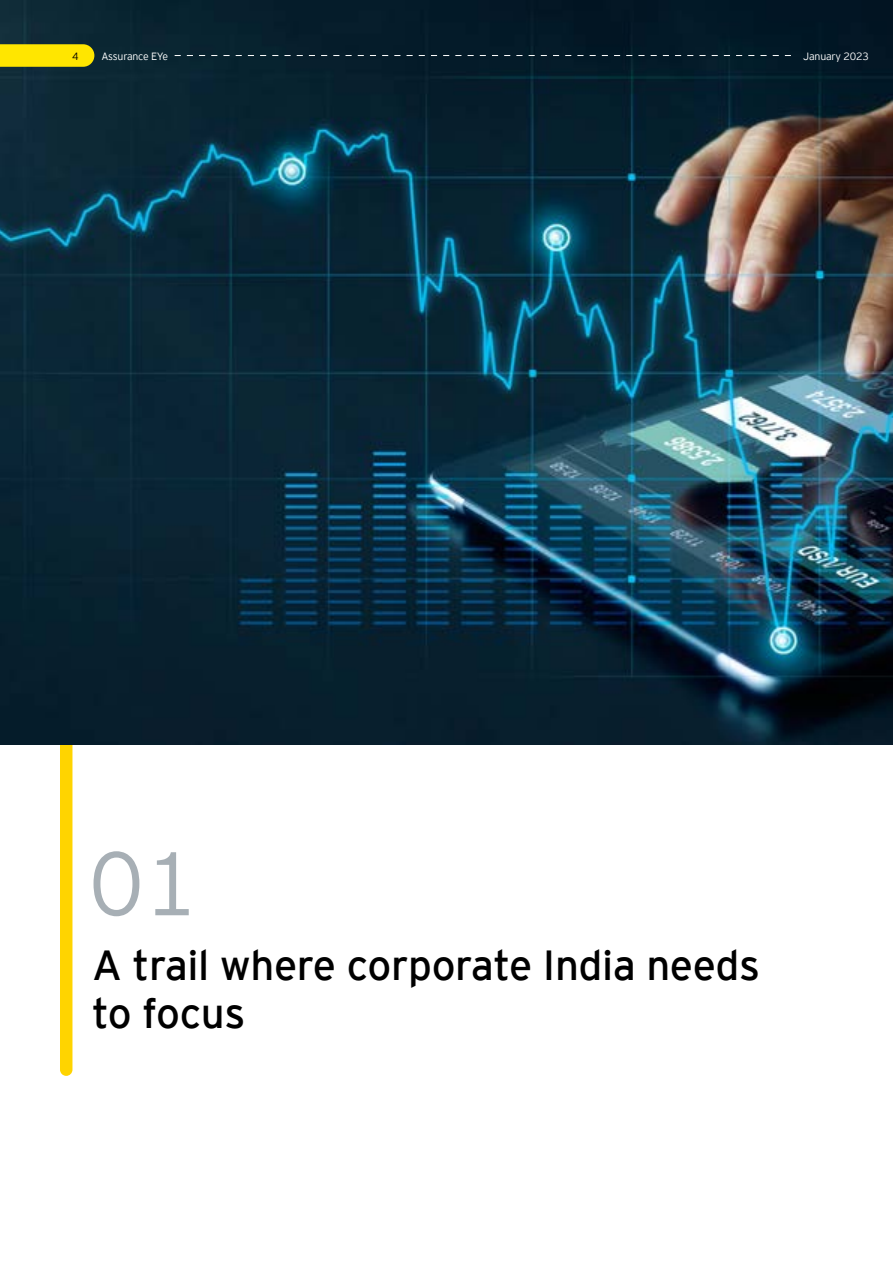
<style>
.page{position:relative;width:893px;height:1263px;background:#fff}
.page>*{position:absolute;margin:0;border:0;box-sizing:border-box;transform-origin:0 0}
.t1{font:300 90px "EY Interstate";color:#a7afb5}
.t2{font:42px/48px "EY Interstate";letter-spacing:-.01em;color:#000}
.t3{font:300 10.5px "EY Interstate";letter-spacing:-.02em;color:#fff}
.t4{font:300 10.5px "EY Interstate";color:#000}
</style>
<div class="page">
<div style="left:60px;top:730px;width:12px;height:346px;background:#ffd400;border-radius:6px"></div>
<img style="left:0;top:0;width:893px;height:744px">
<svg style="left:175px;top:55px;width:616px;height:1px"></svg>
<svg style="left:0;top:44px;width:94px;height:23px;background:#f4dd02"></svg>
<p class="t4" style="left:72px;top:49px;width:8px">4</p>
<p class="t3" style="left:101px;top:49px;width:68px">Assurance EYe</p>
<p class="t3" style="left:803px;top:49px;width:67px">January 2023</p>
<h1 class="t1" style="left:89px;top:819px;width:112px">01</h1>
<p class="t2" style="left:92px;top:939px;width:669px">A trail where corporate India needs to focus</p>
</div>
